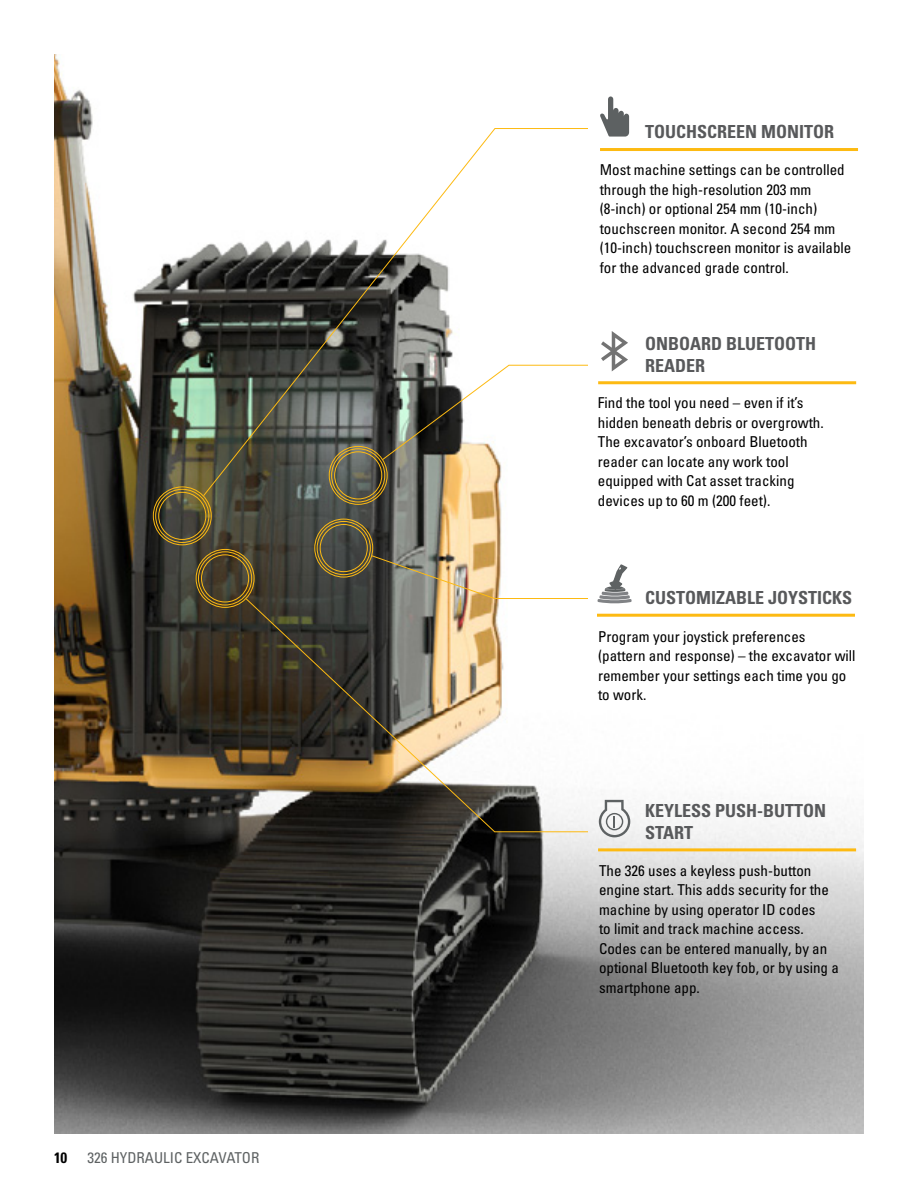
<style>
.page{position:relative;width:918px;height:1188px;background:#fff}
.page>*{position:absolute;margin:0;border:0;box-sizing:border-box;transform-origin:0 0}
.t1{font:18px/21.6px "Univers LTCYR 67 Bold Cond";color:#58595b}
.t2{font:condensed 15px/19.5px "Univers LTCYR 57";color:#000}
.t3{font:condensed 15px "Univers LTCYR 57";color:#5e6263}
.t4{font:15px "Univers LTCYR 67 Bold Cond";color:#000}
</style>
<div class="page">
<img style="left:54px;top:54px;width:810px;height:1080px">
<hr style="left:598px;top:381px;width:258px;height:3px;background:#fdba12">
<hr style="left:598px;top:848px;width:258px;height:3px;background:#fdba12">
<hr style="left:597px;top:614px;width:258px;height:3px;background:#fdba12">
<hr style="left:600px;top:148px;width:258px;height:3px;background:#fdba12">
<div style="left:314px;top:519px;width:59px;height:58px;border:1px solid #fdba12;border-radius:50%"></div>
<div style="left:317px;top:521px;width:54px;height:54px;border:1px solid #fdba12;border-radius:50%"></div>
<div style="left:320px;top:524px;width:48px;height:48px;border:1px solid #fdba12;border-radius:50%"></div>
<div style="left:153px;top:487px;width:59px;height:58px;border:1px solid #fdba12;border-radius:50%"></div>
<div style="left:155px;top:489px;width:54px;height:54px;border:1px solid #fdba12;border-radius:50%"></div>
<div style="left:158px;top:492px;width:48px;height:48px;border:1px solid #fdba12;border-radius:50%"></div>
<div style="left:196px;top:549px;width:58px;height:59px;border:1px solid #fdba12;border-radius:50%"></div>
<div style="left:198px;top:551px;width:54px;height:54px;border:1px solid #fdba12;border-radius:50%"></div>
<div style="left:201px;top:554px;width:48px;height:48px;border:1px solid #fdba12;border-radius:50%"></div>
<hr style="left:495px;top:128px;width:93px;height:1px;background:#fdba12">
<hr style="left:509px;top:365px;width:79px;height:1px;background:#fdba12">
<img style="left:371px;top:555px;width:218px;height:43px">
<svg style="left:245px;top:598px;width:344px;height:235px"></svg>
<svg style="left:203px;top:127px;width:293px;height:370px"></svg>
<svg style="left:600px;top:96px;width:29px;height:41px"></svg>
<svg style="left:381px;top:364px;width:129px;height:97px"></svg>
<svg style="left:601px;top:331px;width:27px;height:40px"></svg>
<svg style="left:597px;top:564px;width:35px;height:40px"></svg>
<svg style="left:599px;top:800px;width:31px;height:37px"></svg>
<p class="t4" style="left:54px;top:1148px;width:15px">10</p>
<p class="t3" style="left:87px;top:1148px;width:173px">326 HYDRAULIC EXCAVATOR</p>
<p class="t1" style="left:645px;top:120px;width:191px">TOUCHSCREEN MONITOR</p>
<p class="t2" style="left:600px;top:160px;width:253px">Most machine settings can be controlled through the high-resolution 203 mm (8-inch) or optional 254 mm (10-inch) touchscreen monitor. A second 254 mm (10-inch) touchscreen monitor is available for the advanced grade control.</p>
<p class="t1" style="left:645px;top:332px;width:172px">ONBOARD BLUETOOTH<br>READER</p>
<p class="t2" style="left:598px;top:393px;width:227px">Find the tool you need – even if it’s hidden beneath debris or overgrowth.<br>The excavator’s onboard Bluetooth reader can locate any work tool equipped with Cat asset tracking devices up to 60 m (200 feet).</p>
<p class="t1" style="left:645px;top:587px;width:209px">CUSTOMIZABLE JOYSTICKS</p>
<p class="t2" style="left:598px;top:626px;width:259px">Program your joystick preferences (pattern and response) – the excavator will remember your settings each time you go to work.</p>
<p class="t1" style="left:645px;top:800px;width:183px">KEYLESS PUSH-BUTTON<br>START</p>
<p class="t2" style="left:599px;top:860px;width:241px">The 326 uses a keyless push-button engine start. This adds security for the machine by using operator ID codes<br>to limit and track machine access.<br>Codes can be entered manually, by an optional Bluetooth key fob, or by using a smartphone app.</p>
</div>
